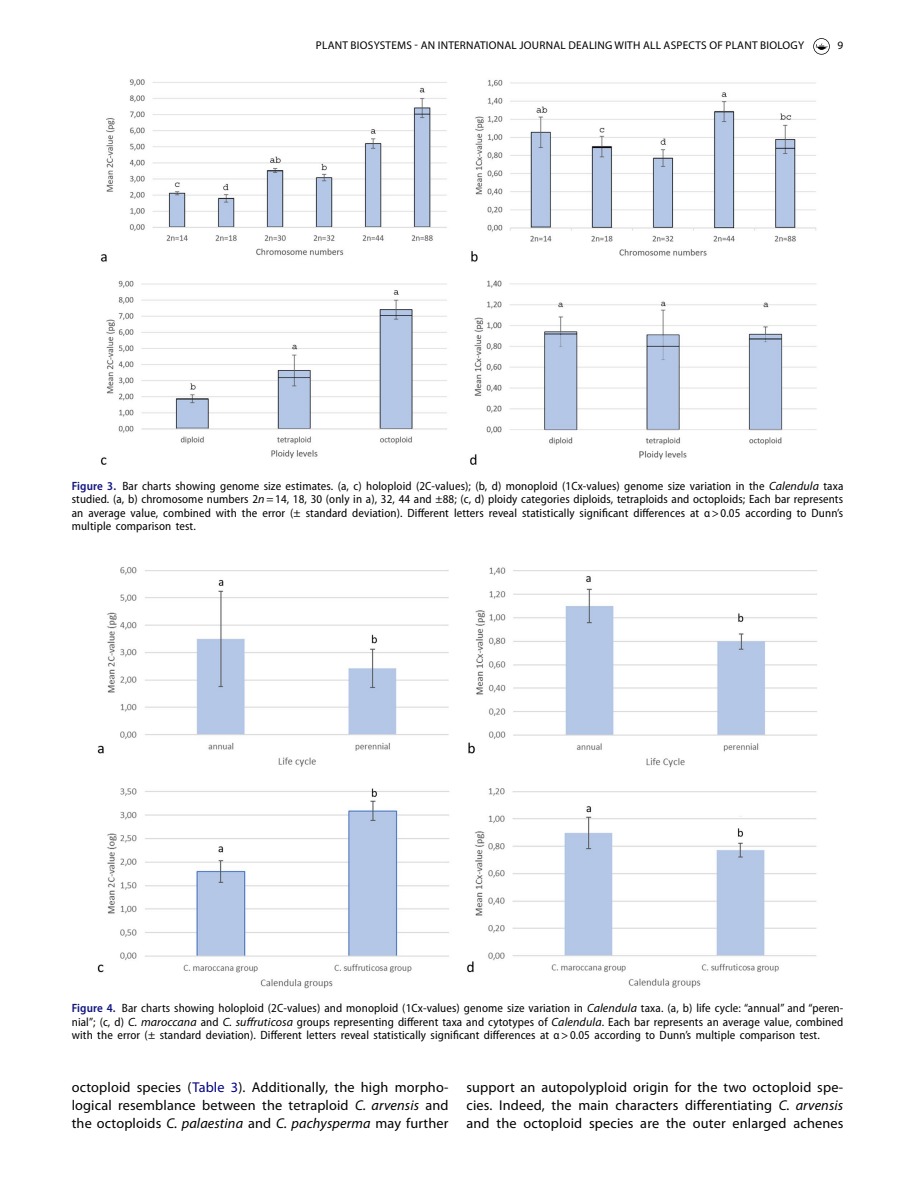
<style>
.page{position:relative;width:915px;height:1191px;background:#fff}
.page>*{position:absolute;margin:0;border:0;box-sizing:border-box;transform-origin:0 0}
.t1{font:14.25px/18px "Myriad Pro";letter-spacing:.01em;color:#000;text-align:justify}
.t2{font:semi-condensed 12px/13.5px "Myriad Pro";letter-spacing:.01em;color:#000;text-align:justify}
.t3{font:11.25px "Myriad Pro";letter-spacing:.02em;color:#000}
.s1{font-weight:600;color:#10147e}
.s2{font-style:italic;font-stretch:normal}
.s3{color:#000080}
.s4{font-style:italic}
</style>
<div class="page">
<svg style="left:813px;top:38px;width:16px;height:17px"></svg>
<img style="left:100px;top:79px;width:717px;height:386px">
<img style="left:97px;top:567px;width:720px;height:421px">
<p class="t3" style="left:316px;top:39px;width:14px">Plant</p>
<p class="t3" style="left:350px;top:39px;width:37px">Biosystems</p>
<p class="t3" style="left:414px;top:39px;width:34px">- An International</p>
<p class="t3" style="left:519px;top:39px;width:13px">Journal</p>
<p class="t3" style="left:568px;top:39px;width:15px">Dealing</p>
<p class="t3" style="left:614px;top:39px;width:8px">with</p>
<p class="t3" style="left:642px;top:39px;width:7px">all</p>
<p class="t3" style="left:663px;top:39px;width:14px">Aspects</p>
<p class="t3" style="left:709px;top:39px;width:30px">of Plant</p>
<p class="t3" style="left:760px;top:39px;width:14px">Biolog</p>
<p class="t3" style="left:797px;top:39px;width:8px">y</p>
<p class="t3" style="left:837px;top:39px;width:7px">9</p>
<p class="t2" style="left:72px;top:478px;width:772px"><span class="s1">Figure 3.</span> Bar charts showing genome size estimates. (a, c) holoploid (2C-values); (b, d) monoploid (1Cx-values) genome size variation in the <span class="s2">Calendula</span> taxa studied. (a, b) chromosome numbers 2<span class="s2">n</span>=14, 18, 30 (only in a), 32, 44 and ±88; (c, d) ploidy categories diploids, tetraploids and octoploids; Each bar represents an average value, combined with the error (± standard deviation). Different letters reveal statistically significant differences at α&gt;0.05 according to Dunn’s multiple comparison test.</p>
<p class="t2" style="left:72px;top:1001px;width:773px"><span class="s1">Figure 4.</span> Bar charts showing holoploid (2C-values) and monoploid (1Cx-values) genome size variation in <span class="s2">Calendula</span> taxa. (a, b) life cycle: “annual” and “peren&shy;nial”; (c, d) <span class="s2">C. maroccana</span> and <span class="s2">C. suffruticosa</span> groups representing different taxa and cytotypes of <span class="s2">Calendula</span>. Each bar represents an average value, combined with the error (± standard deviation). Different letters reveal statistically significant differences at α&gt;0.05 according to Dunn’s multiple comparison test.</p>
<p class="t1" style="left:72px;top:1078px;width:378px">octoploid species (<span class="s3">Table 3</span>). Additionally, the high morpho&shy;logical resemblance between the tetraploid <span class="s4">C. arvensis</span> and the octoploids <span class="s4">C. palaestina</span> and <span class="s4">C. pachysperma</span> may further</p>
<p class="t1" style="left:466px;top:1078px;width:378px">support an autopolyploid origin for the two octoploid spe&shy;cies. Indeed, the main characters differentiating <span class="s4">C. arvensis </span>and the octoploid species are the outer enlarged achenes</p>
</div>
